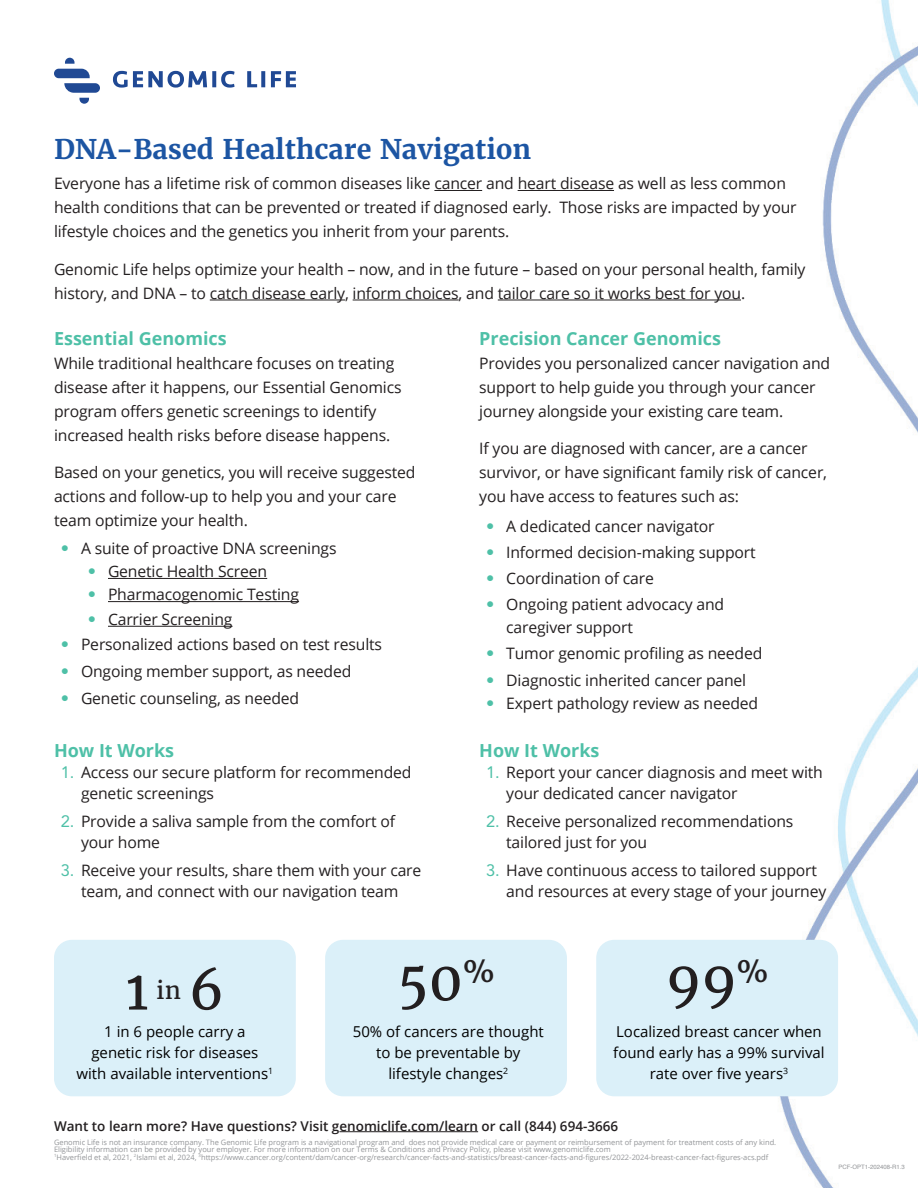
<style>
.page{position:relative;width:918px;height:1188px;background:#fff}
.page>*{position:absolute;margin:0;border:0;box-sizing:border-box;transform-origin:0 0}
.t1{font:54px "Merriweather";color:#231f20}
.t2{font:700 27px "Merriweather";color:#1c55a3}
.t3{font:24px "Merriweather";color:#231f20}
.t4{font:700 18px "Open Sans";color:#4ec0a7}
.t5{font:15.75px/24px "Open Sans";letter-spacing:-.01em;color:#231f20}
.t6{font:15px/21px "Open Sans";color:#000;text-align:center}
.t7{font:600 13.5px "Open Sans";color:#231f20}
.t8{font:7.5px/7.5px "Open Sans";color:#939598}
.t9{font:6px "Helvetica";color:#939598}
.s1{font-family:"Avenir LT Pro";font-size:16.5px;color:#4ec0a7}
</style>
<div class="page">
<img style="left:54px;top:0;width:864px;height:1188px">
<svg style="left:54px;top:58px;width:242px;height:46px"></svg>
<hr style="left:434px;top:190px;width:48px;height:1px;background:#231f20">
<hr style="left:518px;top:190px;width:96px;height:1px;background:#231f20">
<hr style="left:210px;top:300px;width:135px;height:1px;background:#231f20">
<hr style="left:353px;top:300px;width:106px;height:1px;background:#231f20">
<hr style="left:498px;top:300px;width:243px;height:1px;background:#231f20">
<hr style="left:339px;top:1131px;width:139px;height:1px;background:#231f20">
<hr style="left:108px;top:578px;width:159px;height:1px;background:#231f20">
<hr style="left:108px;top:601px;width:191px;height:1px;background:#231f20">
<hr style="left:108px;top:626px;width:125px;height:1px;background:#231f20">
<div style="left:54px;top:940px;width:242px;height:156px;background:#dbf0f9;border-radius:18px"></div>
<div style="left:325px;top:940px;width:242px;height:156px;background:#dbf0f9;border-radius:18px"></div>
<div style="left:596px;top:940px;width:242px;height:156px;background:#dbf0f9;border-radius:18px"></div>
<h2 class="t2" style="left:54px;top:132px;width:479px">DNA-Based Healthcare Navigation</h2>
<p class="t5" style="left:54px;top:171px;width:744px">Everyone has a lifetime risk of common diseases like cancer and heart disease as well as less common health conditions that can be prevented or treated if diagnosed early. Those risks are impacted by your lifestyle choices and the genetics you inherit from your parents.</p>
<p class="t5" style="left:54px;top:257px;width:753px">Genomic Life helps optimize your health – now, and in the future – based on your personal health, family history, and DNA – to catch disease early, inform choices, and tailor care so it works best for you.</p>
<p class="t4" style="left:54px;top:326px;width:174px">Essential Genomics</p>
<p class="t5" style="left:54px;top:351px;width:349px">While traditional healthcare focuses on treating disease after it happens, our Essential Genomics program offers genetic screenings to identify increased health risks before disease happens.</p>
<p class="t5" style="left:54px;top:460px;width:363px">Based on your genetics, you will receive suggested actions and follow-up to help you and your care team optimize your health.</p>
<p class="t5" style="left:61px;top:536px;width:277px"><span class="s1">•</span> A suite of proactive DNA screenings</p>
<p class="t5" style="left:88px;top:559px;width:181px"><span class="s1">•</span> Genetic Health Screen</p>
<p class="t5" style="left:88px;top:582px;width:213px"><span class="s1">•</span> Pharmacogenomic Testing</p>
<p class="t5" style="left:88px;top:607px;width:146px"><span class="s1">•</span> Carrier Screening</p>
<p class="t5" style="left:61px;top:632px;width:323px"><span class="s1">•</span> Personalized actions based on test results</p>
<p class="t5" style="left:61px;top:659px;width:292px"><span class="s1">•</span> Ongoing member support, as needed</p>
<p class="t5" style="left:61px;top:686px;width:240px"><span class="s1">•</span> Genetic counseling, as needed</p>
<p class="t4" style="left:54px;top:738px;width:122px">How It Works</p>
<p class="t5" style="left:81px;top:761px;width:332px;line-height:21px;text-indent:-20px"><span class="s1">1.</span> Access our secure platform for recommended genetic screenings</p>
<p class="t5" style="left:81px;top:810px;width:316px;line-height:21px;text-indent:-20px"><span class="s1">2.</span> Provide a saliva sample from the comfort of your home</p>
<p class="t5" style="left:61px;top:859px;width:362px;line-height:21px;text-align:center"><span class="s1">3.</span> Receive your results, share them with your care team, and connect with our navigation team</p>
<p class="t4" style="left:479px;top:326px;width:243px">Precision Cancer Genomics</p>
<p class="t5" style="left:479px;top:351px;width:353px">Provides you personalized cancer navigation and support to help guide you through your cancer journey alongside your existing care team.</p>
<p class="t5" style="left:479px;top:436px;width:349px">If you are diagnosed with cancer, are a cancer survivor, or have significant family risk of cancer, you have access to features such as:</p>
<p class="t5" style="left:486px;top:513px;width:230px"><span class="s1">•</span> A dedicated cancer navigator</p>
<p class="t5" style="left:486px;top:540px;width:271px"><span class="s1">•</span> Informed decision-making support</p>
<p class="t5" style="left:486px;top:566px;width:170px"><span class="s1">•</span> Coordination of care</p>
<p class="t5" style="left:506px;top:593px;width:220px;line-height:22.5px;text-indent:-20px"><span class="s1">•</span> Ongoing patient advocacy and caregiver support</p>
<p class="t5" style="left:486px;top:641px;width:278px"><span class="s1">•</span> Tumor genomic profiling as needed</p>
<p class="t5" style="left:486px;top:667px;width:262px"><span class="s1">•</span> Diagnostic inherited cancer panel</p>
<p class="t5" style="left:486px;top:691px;width:274px"><span class="s1">•</span> Expert pathology review as needed</p>
<p class="t4" style="left:479px;top:738px;width:122px">How It Works</p>
<p class="t5" style="left:506px;top:761px;width:318px;line-height:21px;text-indent:-20px"><span class="s1">1.</span> Report your cancer diagnosis and meet with your dedicated cancer navigator</p>
<p class="t5" style="left:506px;top:810px;width:289px;line-height:21px;text-indent:-20px"><span class="s1">2.</span> Receive personalized recommendations tailored just for you</p>
<p class="t5" style="left:506px;top:859px;width:322px;line-height:21px;text-indent:-20px"><span class="s1">3.</span> Have continuous access to tailored support and resources at every stage of your journey</p>
<h1 class="t1" style="left:126px;top:956px;width:25px">1</h1>
<h3 class="t3" style="left:157px;top:975px;width:26px">in</h3>
<h1 class="t1" style="left:189px;top:956px;width:37px">6</h1>
<h1 class="t1" style="left:666px;top:947px;width:105px">99<sup>%</sup></h1>
<h1 class="t1" style="left:397px;top:947px;width:100px">50<sup>%</sup></h1>
<p class="t6" style="left:353px;top:1020px;width:193px">50% of cancers are thought to be preventable by lifestyle changes<sup>2</sup></p>
<p class="t6" style="left:77px;top:1020px;width:198px">1 in 6 people carry a<br>genetic risk for diseases with available interventions<sup>1</sup></p>
<p class="t6" style="left:613px;top:1020px;width:213px">Localized breast cancer when found early has a 99% survival rate over five years<sup>3</sup></p>
<p class="t7" style="left:54px;top:1117px;width:566px">Want to learn more? Have questions? Visit genomiclife.com/learn or call (844) 694-3666</p>
<p class="t8" style="left:54px;top:1138px;width:724px">Genomic Life is not an insurance company. The Genomic Life program is a navigational program and does not provide medical care or payment or reimbursement of payment for treatment costs of any kind.<br>Eligibility information can be provided by your employer. For more information on our Terms &amp; Conditions and Privacy Policy, please visit www.genomiclife.com<br><sup>1</sup>Haverfield et al, 2021, <sup>2</sup>Islami et al, 2024, <sup>3</sup>https://www.cancer.org/content/dam/cancer-org/research/cancer-facts-and-statistics/breast-cancer-facts-and-figures/2022-2024-breast-cancer-fact-figures-acs.pdf</p>
<p class="t9" style="left:838px;top:1162px;width:68px">PCF-OPT1-202408-R1.3</p>
</div>
